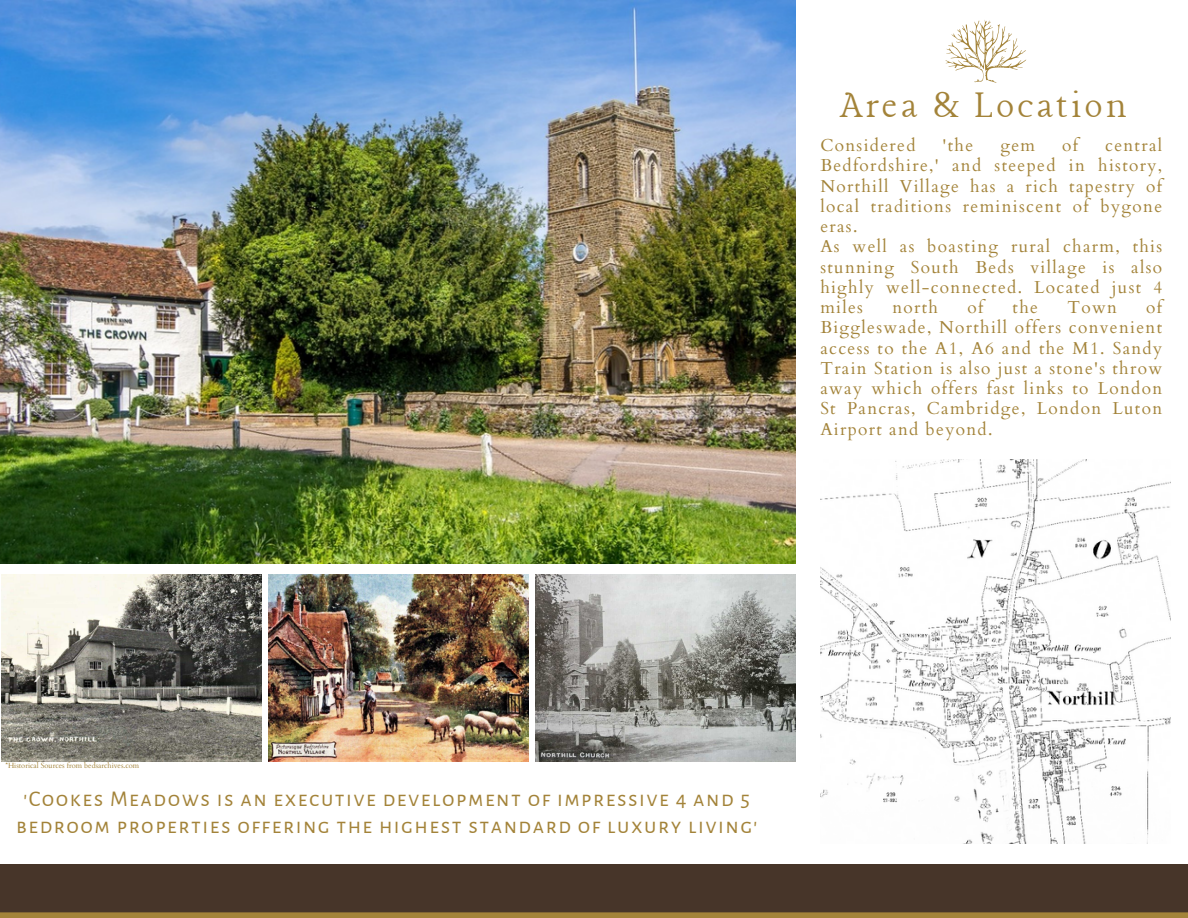
<style>
.page{position:relative;width:1188px;height:918px;background:#fff}
.page>*{position:absolute;margin:0;border:0;box-sizing:border-box;transform-origin:0 0}
.t1{font:42.45px "Lancelot";letter-spacing:.08em;color:#a38339}
.t2{font:22.5px/27px "Alegreya Sans SC";letter-spacing:.065em;color:#a38339;text-align:center}
.t3{font:17.25px/20.2px "Cardo";letter-spacing:.075em;color:#a38339;text-align:justify}
.t4{font:7.5px "Cardo";color:#a38339}
</style>
<div class="page">
<div style="left:0;top:864px;width:1188px;height:54px;background:#473529"></div>
<img style="left:0;top:0;width:795px;height:564px">
<div style="left:0;top:912px;width:1188px;height:6px;background:#a38339"></div>
<svg style="left:945px;top:20px;width:82px;height:63px"></svg>
<img style="left:1px;top:575px;width:260px;height:187px">
<img style="left:268px;top:575px;width:261px;height:187px">
<img style="left:535px;top:575px;width:261px;height:187px">
<img style="left:820px;top:459px;width:351px;height:385px">
<p class="t1" style="left:840px;top:84px;width:288px">Area &amp; Location</p>
<p class="t3" style="left:820px;top:136px;width:97px">Considered</p>
<p class="t3" style="left:943px;top:136px;width:32px">'the</p>
<p class="t3" style="left:1000px;top:136px;width:36px">gem</p>
<p class="t3" style="left:1062px;top:136px;width:17px">of</p>
<p class="t3" style="left:820px;top:136px;width:343px;text-indent:285px">central Bedfordshire,' and steeped in history, Northill Village has a rich tapestry of local traditions reminiscent of bygone eras.</p>
<p class="t3" style="left:820px;top:237px;width:343px">As well as boasting rural charm, this stunning South Beds village is also highly well-connected. Located just 4 miles</p>
<p class="t3" style="left:820px;top:298px;width:343px;text-indent:326px">of Biggleswade, Northill offers convenient access to the A1, A6 and the M1. Sandy Train Station is also just a stone's throw away which offers fast links to London St Pancras, Cambridge, London Luton Airport and beyond.</p>
<p class="t3" style="left:892px;top:298px;width:47px">north</p>
<p class="t3" style="left:967px;top:298px;width:17px">of</p>
<p class="t3" style="left:1013px;top:298px;width:27px">the</p>
<p class="t3" style="left:1067px;top:298px;width:51px">Town</p>
<p class="t4" style="left:5px;top:761px;width:135px">*Historical Sources from bedsarchives.com</p>
<p class="t2" style="left:16px;top:786px;width:743px">'Cookes Meadows is an executive development of impressive 4 and 5 bedroom properties offering the highest standard of luxury living'</p>
</div>
